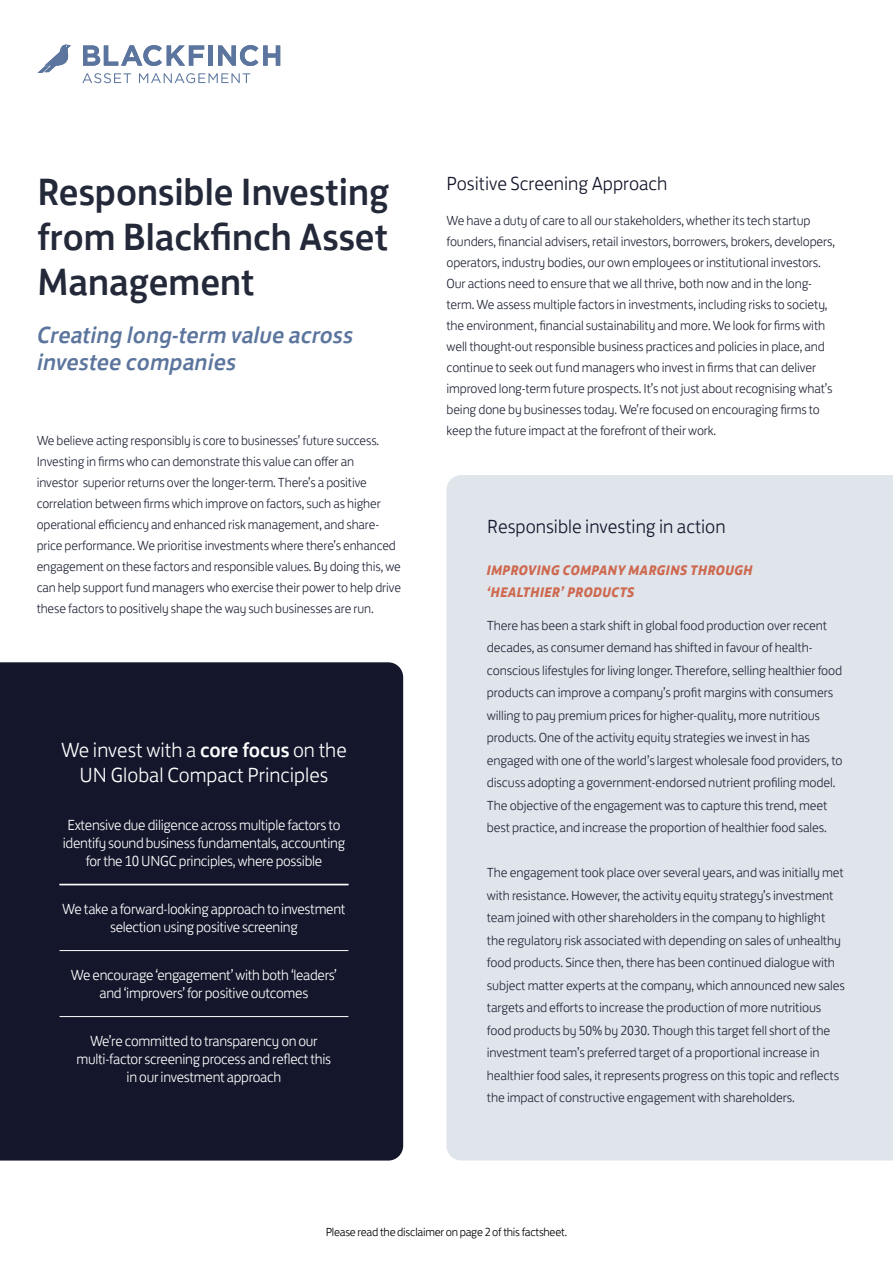
<style>
.page{position:relative;width:893px;height:1263px;background:#fff}
.page>*{position:absolute;margin:0;border:0;box-sizing:border-box;transform-origin:0 0}
.t1{font:500 39px/45px "FS Jack";color:#24293a;text-align:justify}
.t2{font:italic 500 24px/27px "FS Jack";color:#5c759d}
.t3{font:300 21px/25.5px "FS Jack";color:#fff;text-align:center}
.t4{font:300 19.5px "FS Jack";color:#14162b}
.t5{font:300 15px/18px "FS Jack";letter-spacing:-.02em;color:#fff;text-align:center}
.t6{font:italic 700 14.25px/21.8px "FS Jack";letter-spacing:.01em;color:#ce6950}
.t7{font:300 13.5px/22.5px "FS Jack";letter-spacing:-.01em;color:#24293a}
.t8{font:300 12px "FS Jack";letter-spacing:-.02em;color:#000}
.s1{font-weight:500}
</style>
<div class="page">
<svg style="left:83px;top:45px;width:121px;height:21px"></svg>
<hr style="left:209px;top:45px;width:4px;height:21px;background:#5c759e">
<svg style="left:218px;top:45px;width:62px;height:21px"></svg>
<svg style="left:37px;top:45px;width:34px;height:28px"></svg>
<svg style="left:82px;top:73px;width:49px;height:10px"></svg>
<svg style="left:139px;top:73px;width:111px;height:10px"></svg>
<div style="left:0;top:662px;width:403px;height:498px;background:#14162b"></div>
<hr style="left:60px;top:884px;width:288px;height:1px;background:#fff">
<hr style="left:60px;top:885px;width:288px;height:1px;background:#fff">
<hr style="left:60px;top:950px;width:288px;height:1px;background:#fff">
<hr style="left:60px;top:1016px;width:288px;height:1px;background:#fff">
<div style="left:446px;top:475px;width:447px;height:685px;background:#e0e5ec"></div>
<h1 class="t1" style="left:37px;top:166px;width:353px">Responsible Investing from Blackfinch Asset Management</h1>
<h2 class="t2" style="left:37px;top:320px;width:318px">Creating long-term value across investee companies</h2>
<p class="t7" style="left:37px;top:428px;width:366px;line-height:21px">We believe acting responsibly is core to businesses’ future success.<br>Investing in firms who can demonstrate this value can offer an<br>investor superior returns over the longer-term. There’s a positive correlation between firms which improve on factors, such as higher operational efficiency and enhanced risk management, and share&shy;price performance. We prioritise investments where there’s enhanced engagement on these factors and responsible values. By doing this, we can help support fund managers who exercise their power to help drive these factors to positively shape the way such businesses are run.</p>
<h3 class="t3" style="left:61px;top:735px;width:287px">We invest with a <span class="s1">core focus</span> on the<br>UN Global Compact Principles</h3>
<p class="t5" style="left:63px;top:814px;width:284px">Extensive due diligence across multiple factors to identify sound business fundamentals, accounting for the 10 UNGC principles, where possible</p>
<p class="t5" style="left:62px;top:898px;width:285px">We take a forward-looking approach to investment selection using positive screening</p>
<p class="t5" style="left:71px;top:964px;width:268px">We encourage ‘engagement’ with both ‘leaders’ and ‘improvers’ for positive outcomes</p>
<p class="t5" style="left:77px;top:1030px;width:256px">We’re committed to transparency on our multi-factor screening process and reflect this in our investment approach</p>
<h3 class="t4" style="left:446px;top:168px;width:223px">Positive Screening Approach</h3>
<p class="t7" style="left:446px;top:208px;width:390px;line-height:21px">We have a duty of care to all our stakeholders, whether its tech startup founders, financial advisers, retail investors, borrowers, brokers, developers, operators, industry bodies, our own employees or institutional investors.<br>Our actions need to ensure that we all thrive, both now and in the long&shy;term. We assess multiple factors in investments, including risks to society, the environment, financial sustainability and more. We look for firms with well thought-out responsible business practices and policies in place, and continue to seek out fund managers who invest in firms that can deliver improved long-term future prospects. It’s not just about recognising what’s being done by businesses today. We’re focused on encouraging firms to keep the future impact at the forefront of their work.</p>
<h3 class="t4" style="left:487px;top:511px;width:240px">Responsible investing in action</h3>
<p class="t6" style="left:487px;top:558px;width:267px">IMPROVING COMPANY MARGINS THROUGH ‘HEALTHIER’ PRODUCTS</p>
<p class="t7" style="left:487px;top:613px;width:357px">There has been a stark shift in global food production over recent decades, as consumer demand has shifted in favour of health&shy;conscious lifestyles for living longer. Therefore, selling healthier food products can improve a company’s profit margins with consumers willing to pay premium prices for higher-quality, more nutritious products. One of the activity equity strategies we invest in has engaged with one of the world’s largest wholesale food providers, to discuss adopting a government-endorsed nutrient profiling model.<br>The objective of the engagement was to capture this trend, meet best practice, and increase the proportion of healthier food sales.</p>
<p class="t7" style="left:487px;top:860px;width:360px">The engagement took place over several years, and was initially met with resistance. However, the activity equity strategy’s investment team joined with other shareholders in the company to highlight the regulatory risk associated with depending on sales of unhealthy food products. Since then, there has been continued dialogue with subject matter experts at the company, which announced new sales targets and efforts to increase the production of more nutritious food products by 50% by 2030. Though this target fell short of the investment team’s preferred target of a proportional increase in healthier food sales, it represents progress on this topic and reflects the impact of constructive engagement with shareholders.</p>
<p class="t8" style="left:326px;top:1222px;width:243px">Please read the disclaimer on page 2 of this factsheet.</p>
</div>
